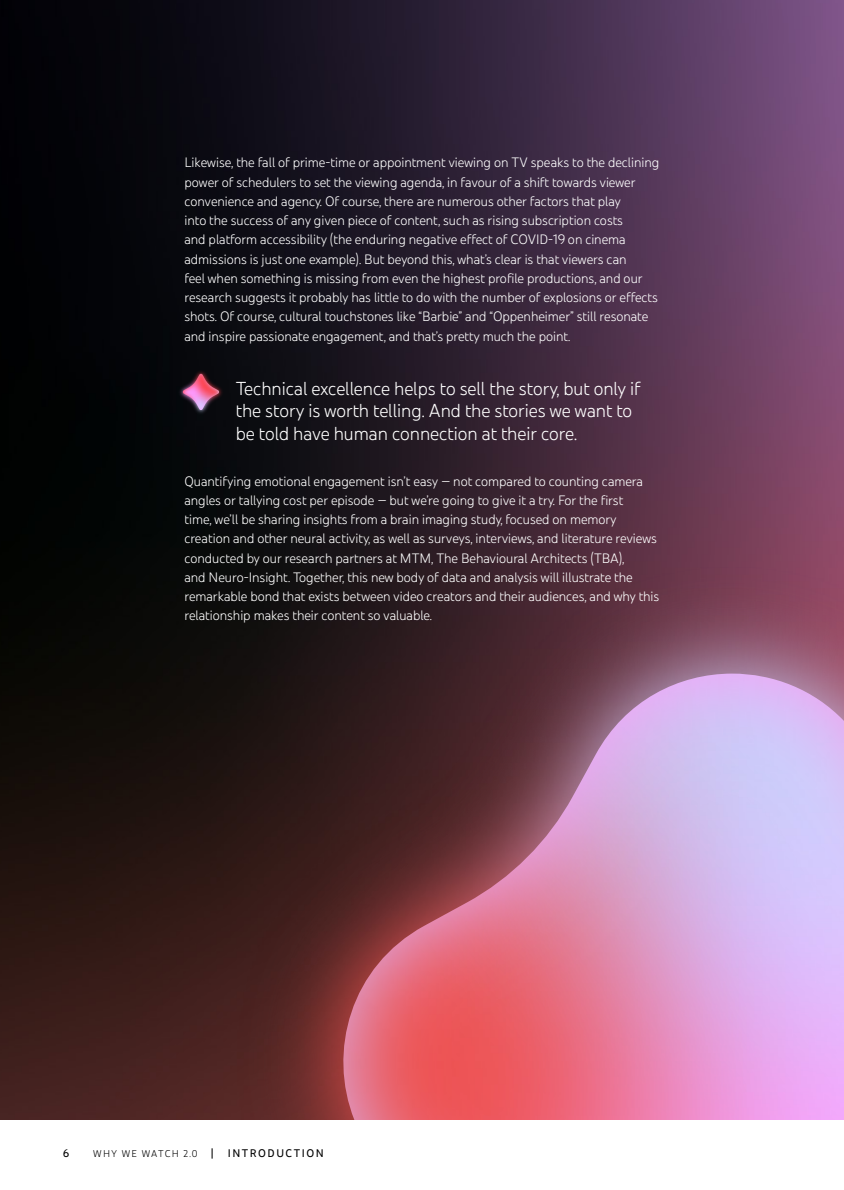
<style>
.page{position:relative;width:844px;height:1190px;background:#fff}
.page>*{position:absolute;margin:0;border:0;box-sizing:border-box;transform-origin:0 0}
.t1{font:300 19.25px/22.8px "You Tube Sans";color:#fff}
.t2{font:300 14px/19.2px "You Tube Sans";color:#fff}
.t3{font:500 11.38px "You Tube Sans";color:#000}
.t4{font:300 10.15px "You Tube Sans";letter-spacing:.135em;color:#000}
.s1{font-weight:500;font-size:11.38px}
</style>
<div class="page">
<img style="left:0;top:0;width:844px;height:1120px">
<img style="left:149px;top:522px;width:695px;height:598px">
<img style="left:173px;top:364px;width:56px;height:56px">
<p class="t2" style="left:184px;top:152px;width:476px">Likewise, the fall of prime-time or appointment viewing on TV speaks to the declining power of schedulers to set the viewing agenda, in favour of a shift towards viewer convenience and agency. Of course, there are numerous other factors that play<br>into the success of any given piece of content, such as rising subscription costs<br>and platform accessibility (the enduring negative effect of COVID-19 on cinema admissions is just one example). But beyond this, what’s clear is that viewers can<br>feel when something is missing from even the highest profile productions, and our research suggests it probably has little to do with the number of explosions or effects shots. Of course, cultural touchstones like “Barbie” and “Oppenheimer” still resonate and inspire passionate engagement, and that’s pretty much the point.</p>
<h1 class="t1" style="left:236px;top:375px;width:406px">Technical excellence helps to sell the story, but only if the story is worth telling. And the stories we want to be told have human connection at their core.</h1>
<p class="t2" style="left:184px;top:470px;width:476px">Quantifying emotional engagement isn’t easy — not compared to counting camera angles or tallying cost per episode — but we’re going to give it a try. For the first<br>time, we’ll be sharing insights from a brain imaging study, focused on memory creation and other neural activity, as well as surveys, interviews, and literature reviews conducted by our research partners at MTM, The Behavioural Architects (TBA),<br>and Neuro-Insight. Together, this new body of data and analysis will illustrate the remarkable bond that exists between video creators and their audiences, and why this relationship makes their content so valuable.</p>
<p class="t3" style="left:63px;top:1145px;width:7px">6</p>
<p class="t4" style="left:93px;top:1146px;width:232px">WHY WE WATCH 2.0 <span class="s1">| INTRODUCTION</span></p>
</div>
